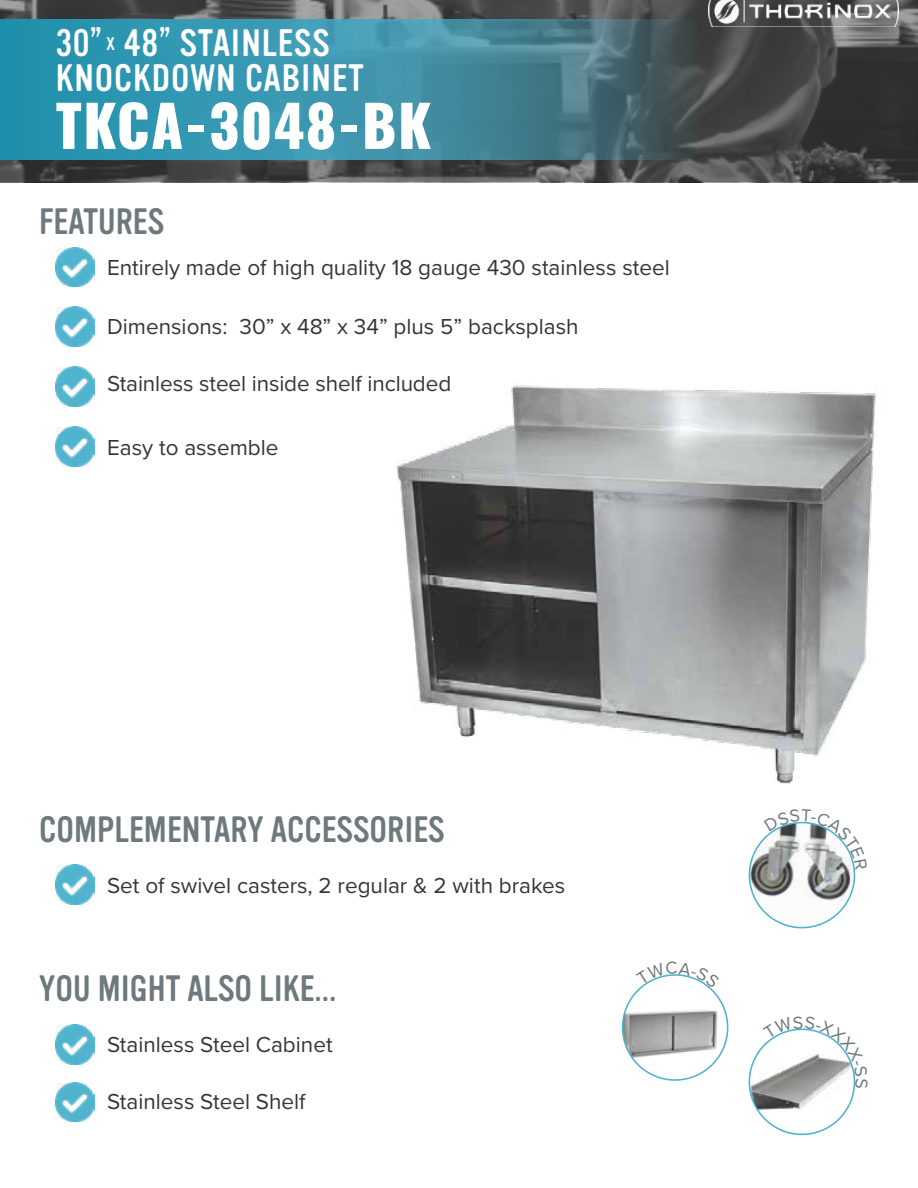
<style>
.page{position:relative;width:918px;height:1188px;background:#fff}
.page>*{position:absolute;margin:0;border:0;box-sizing:border-box;transform-origin:0 0}
.t1{font:800 57px "Oswald";letter-spacing:.025em;color:#fff}
.t2{font:37.5px/35.2px "Vinyl OT";letter-spacing:.025em;color:#fff}
.t3{font:36px "Vinyl OT";color:#6e797d}
.t4{font:22.5px "Proxima Nova";color:#373637}
</style>
<div class="page">
<img style="left:749px;top:823px;width:105px;height:105px;border-radius:53px">
<img style="left:623px;top:975px;width:105px;height:105px;border-radius:53px">
<img style="left:749px;top:1053px;width:105px;height:58px">
<img style="left:56px;top:247px;width:39px;height:39px">
<img style="left:56px;top:427px;width:39px;height:39px">
<img style="left:56px;top:307px;width:39px;height:39px">
<img style="left:56px;top:865px;width:39px;height:39px">
<img style="left:56px;top:367px;width:39px;height:39px">
<img style="left:56px;top:1025px;width:39px;height:39px">
<img style="left:56px;top:1082px;width:39px;height:39px">
<svg style="left:0;top:0;width:917px;height:182px;background:#4a4a4b"></svg>
<img style="left:708px;top:0;width:190px;height:27px">
<svg style="left:0;top:19px;width:697px;height:140px;background:#3b889d"></svg>
<hr style="left:917px;top:0;width:1px;height:183px;background:#373637">
<img style="left:396px;top:385px;width:483px;height:399px">
<svg style="left:764px;top:821px;width:91px;height:49px"></svg>
<svg style="left:638px;top:974px;width:74px;height:15px"></svg>
<svg style="left:763px;top:1028px;width:93px;height:60px"></svg>
<h2 class="t2" style="left:56px;top:26px;width:309px">30” <sup>X</sup> 48” STAINLESS<br>KNOCKDOWN CABINET</h2>
<h1 class="t1" style="left:56px;top:96px;width:377px">TKCA-3048-BK</h1>
<h3 class="t3" style="left:39px;top:202px;width:127px">FEATURES</h3>
<p class="t4" style="left:107px;top:251px;width:564px">Entirely made of high quality 18 gauge 430 stainless steel</p>
<p class="t4" style="left:107px;top:310px;width:473px">Dimensions: 30” x 48” x 34” plus 5” backsplash</p>
<p class="t4" style="left:107px;top:367px;width:346px">Stainless steel inside shelf included</p>
<p class="t4" style="left:107px;top:431px;width:173px">Easy to assemble</p>
<h3 class="t3" style="left:39px;top:810px;width:407px">COMPLEMENTARY ACCESSORIES</h3>
<p class="t4" style="left:107px;top:869px;width:460px">Set of swivel casters, 2 regular &amp; 2 with brakes</p>
<h3 class="t3" style="left:39px;top:969px;width:299px">YOU MIGHT ALSO LIKE...</h3>
<p class="t4" style="left:107px;top:1028px;width:227px">Stainless Steel Cabinet</p>
<p class="t4" style="left:107px;top:1085px;width:200px">Stainless Steel Shelf</p>
</div>
